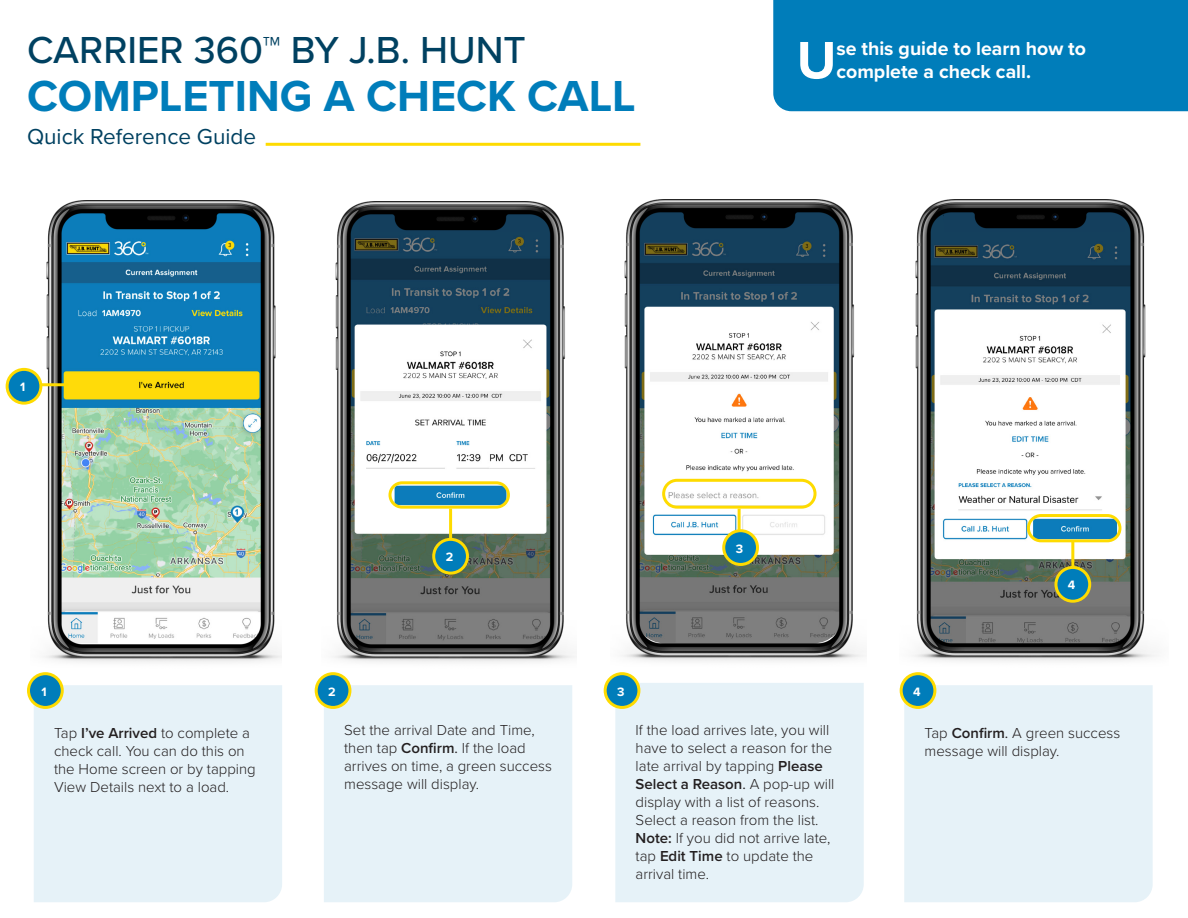
<style>
.page{position:relative;width:1188px;height:918px;background:#fff}
.page>*{position:absolute;margin:0;border:0;box-sizing:border-box;transform-origin:0 0}
.t1{font:700 54.6px "Proxima Nova";color:#fff}
.t2{font:700 45px "Proxima Nova";color:#007dba}
.t3{font:500 39px "Proxima Nova";color:#004161}
.t4{font:22.5px "Proxima Nova";color:#004161}
.t5{font:700 19.5px/23.4px "Proxima Nova";color:#fff}
.t6{font:300 15px/18px "Proxima Nova";color:#231f20}
.t7{font:700 12.6px "Proxima Nova";color:#fff}
.s1{font-weight:400}
.s2{font-weight:600}
</style>
<div class="page">
<div style="left:773px;top:0;width:415px;height:111px;background:#007dba"></div>
<hr style="left:266px;top:143px;width:374px;height:3px;background:#fedb00">
<div style="left:34px;top:685px;width:248px;height:217px;background:#e6f2f8"></div>
<div style="left:324px;top:685px;width:248px;height:217px;background:#e6f2f8"></div>
<div style="left:316px;top:674px;width:34px;height:33px;background:#007dba;border-radius:50%"></div>
<div style="left:315px;top:672px;width:36px;height:37px;border:3px solid #fedb00;border-radius:50%"></div>
<div style="left:615px;top:683px;width:249px;height:219px;background:#e6f2f8"></div>
<div style="left:605px;top:674px;width:34px;height:33px;background:#007dba;border-radius:50%"></div>
<div style="left:604px;top:672px;width:36px;height:37px;border:3px solid #fedb00;border-radius:50%"></div>
<div style="left:904px;top:685px;width:249px;height:217px;background:#e6f2f8"></div>
<div style="left:901px;top:674px;width:34px;height:33px;background:#007dba;border-radius:50%"></div>
<div style="left:900px;top:672px;width:36px;height:37px;border:3px solid #fedb00;border-radius:50%"></div>
<img style="left:913px;top:200px;width:242px;height:462px">
<img style="left:622px;top:200px;width:242px;height:462px">
<img style="left:325px;top:201px;width:250px;height:473px">
<img style="left:31px;top:200px;width:250px;height:473px">
<hr style="left:41px;top:383px;width:27px;height:3px;background:#fedb00">
<hr style="left:738px;top:509px;width:3px;height:29px;background:#fedb00">
<hr style="left:449px;top:509px;width:3px;height:29px;background:#fedb00">
<hr style="left:1071px;top:541px;width:3px;height:29px;background:#fedb00">
<div style="left:7px;top:369px;width:34px;height:34px;background:#007dba;border-radius:50%"></div>
<div style="left:6px;top:368px;width:36px;height:37px;border:3px solid #fedb00;border-radius:50%"></div>
<div style="left:724px;top:531px;width:33px;height:33px;background:#007dba;border-radius:50%"></div>
<div style="left:722px;top:529px;width:37px;height:37px;border:3px solid #fedb00;border-radius:50%"></div>
<div style="left:1056px;top:567px;width:34px;height:34px;background:#007dba;border-radius:50%"></div>
<div style="left:1054px;top:566px;width:37px;height:37px;border:3px solid #fedb00;border-radius:50%"></div>
<div style="left:389px;top:481px;width:121px;height:28px;border:3px solid #fedb00;border-radius:12px"></div>
<div style="left:1027px;top:514px;width:94px;height:28px;border:3px solid #fedb00;border-radius:13px"></div>
<div style="left:662px;top:479px;width:155px;height:30px;border:3px solid #fedb00;border-radius:13px"></div>
<div style="left:434px;top:539px;width:33px;height:34px;background:#007dba;border-radius:50%"></div>
<div style="left:432px;top:538px;width:37px;height:37px;border:3px solid #fedb00;border-radius:50%"></div>
<div style="left:28px;top:674px;width:34px;height:33px;background:#007dba;border-radius:50%"></div>
<div style="left:27px;top:672px;width:37px;height:37px;border:3px solid #fedb00;border-radius:50%"></div>
<p class="t3" style="left:27px;top:20px;width:500px">CARRIER 360<span class="s1">™</span> BY J.B. HUNT</p>
<p class="t2" style="left:27px;top:62px;width:610px">COMPLETING A CHECK CALL</p>
<p class="t4" style="left:27px;top:119px;width:231px">Quick Reference Guide</p>
<p class="t7" style="left:20px;top:378px;width:7px">1</p>
<p class="t7" style="left:42px;top:682px;width:7px">1</p>
<p class="t7" style="left:328px;top:682px;width:9px">2</p>
<p class="t7" style="left:446px;top:548px;width:9px">2</p>
<p class="t7" style="left:617px;top:682px;width:9px">3</p>
<p class="t1" style="left:797px;top:19px;width:41px">U</p>
<p class="t5" style="left:836px;top:36px;width:251px">se this guide to learn how to complete a check call.</p>
<p class="t7" style="left:736px;top:539px;width:9px">3</p>
<p class="t7" style="left:913px;top:682px;width:9px">4</p>
<p class="t7" style="left:1068px;top:576px;width:9px">4</p>
<p class="t6" style="left:54px;top:723px;width:203px">Tap <span class="s2">I’ve Arrived</span> to complete a check call. You can do this on the Home screen or by tapping<br>View Details next to a load.</p>
<p class="t6" style="left:344px;top:721px;width:209px">Set the arrival Date and Time, then tap <span class="s2">Confirm</span><span class="s1">.</span> If the load arrives on time, a green success message will display.</p>
<p class="t6" style="left:636px;top:720px;width:200px">If the load arrives late, you will have to select a reason for the late arrival by tapping <span class="s2">Please<br>Select a Reason</span><span class="s1">.</span> A pop-up will display with a list of reasons.<br>Select a reason from the list.<br><span class="s2">Note:</span> If you did not arrive late, tap <span class="s2">Edit Time</span> to update the arrival time.</p>
<p class="t6" style="left:925px;top:723px;width:197px">Tap <span class="s2">Confirm</span><span class="s1">.</span> A green success message will display.</p>
</div>
